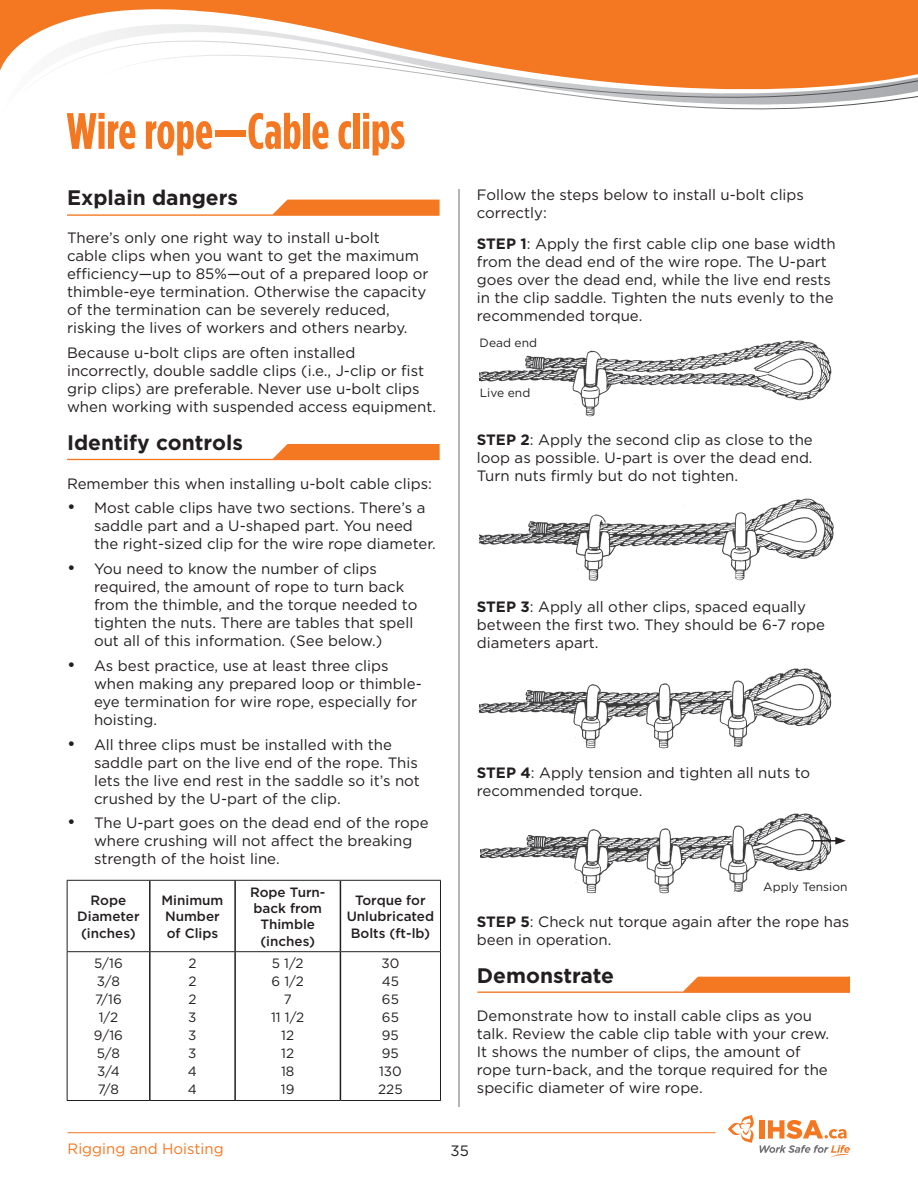
<style>
.page{position:relative;width:918px;height:1188px;background:#fff}
.page>*{position:absolute;margin:0;border:0;box-sizing:border-box;transform-origin:0 0}
.t1{font:700 51px "Gotham Condensed";color:#f47721}
.t2{font:700 21px "Gotham";color:#231f20}
.t3{font:15px/18px "Gotham";color:#231f20}
.t4{font:15px "Gotham";color:#f47721}
.t5{font:500 13.5px/16.2px "Gotham";color:#231f20;text-align:center}
.t6{font:13.5px "Gotham";color:#231f20}
.t7{font:12px "Gotham";color:#231f20}
.s1{font-size:18px}
.s2{font-weight:700}
</style>
<div class="page">
<svg style="left:0;top:0;width:918px;height:71px;fill:#f47721"></svg>
<svg style="left:22px;top:39px;width:896px;height:32px"></svg>
<svg style="left:66px;top:53px;width:852px;height:57px"></svg>
<hr style="left:459px;top:189px;width:1px;height:918px;background:#6c6d70">
<hr style="left:68px;top:1132px;width:648px;height:1px;background:#f47721">
<svg style="left:728px;top:1115px;width:26px;height:28px"></svg>
<div style="left:759px;top:1120px;width:6px;height:19px;background:#f47721"></div>
<svg style="left:760px;top:1145px;width:90px;height:13px"></svg>
<svg style="left:768px;top:1120px;width:79px;height:19px"></svg>
<svg style="left:477px;top:977px;width:373px;height:16px"></svg>
<svg style="left:67px;top:200px;width:373px;height:16px"></svg>
<svg style="left:67px;top:444px;width:373px;height:16px"></svg>
<hr style="left:149px;top:881px;width:2px;height:70px;background:#231f20">
<hr style="left:234px;top:881px;width:2px;height:70px;background:#231f20">
<hr style="left:340px;top:881px;width:1px;height:70px;background:#231f20">
<hr style="left:149px;top:952px;width:2px;height:148px;background:#231f20">
<hr style="left:234px;top:952px;width:2px;height:148px;background:#231f20">
<hr style="left:340px;top:952px;width:1px;height:148px;background:#231f20">
<hr style="left:67px;top:880px;width:83px;height:1px;background:#231f20">
<hr style="left:67px;top:881px;width:1px;height:70px;background:#231f20">
<hr style="left:150px;top:880px;width:85px;height:1px;background:#231f20">
<hr style="left:235px;top:880px;width:105px;height:1px;background:#231f20">
<hr style="left:340px;top:880px;width:101px;height:1px;background:#231f20">
<hr style="left:440px;top:881px;width:1px;height:70px;background:#231f20">
<hr style="left:67px;top:951px;width:83px;height:1px;background:#231f20">
<hr style="left:67px;top:952px;width:1px;height:148px;background:#231f20">
<hr style="left:150px;top:951px;width:85px;height:1px;background:#231f20">
<hr style="left:235px;top:951px;width:105px;height:1px;background:#231f20">
<hr style="left:340px;top:951px;width:101px;height:1px;background:#231f20">
<hr style="left:440px;top:952px;width:1px;height:148px;background:#231f20">
<hr style="left:67px;top:1100px;width:83px;height:1px;background:#231f20">
<hr style="left:150px;top:1100px;width:85px;height:1px;background:#231f20">
<hr style="left:235px;top:1100px;width:105px;height:1px;background:#231f20">
<hr style="left:340px;top:1100px;width:101px;height:1px;background:#231f20">
<img style="left:479px;top:340px;width:353px;height:77px">
<img style="left:480px;top:498px;width:354px;height:84px">
<img style="left:480px;top:668px;width:352px;height:81px">
<img style="left:480px;top:813px;width:352px;height:81px">
<hr style="left:811px;top:840px;width:27px;height:2px;background:#231f20">
<svg style="left:835px;top:837px;width:11px;height:8px"></svg>
<p class="t1" style="left:67px;top:101px;width:340px">Wire rope—Cable clips</p>
<p class="t2" style="left:67px;top:184px;width:173px">Explain dangers</p>
<p class="t3" style="left:67px;top:229px;width:363px">There’s only one right way to install u-bolt<br>cable clips when you want to get the maximum efficiency—up to 85%—out of a prepared loop or thimble-eye termination. Otherwise the capacity of the termination can be severely reduced, risking the lives of workers and others nearby.</p>
<p class="t3" style="left:67px;top:344px;width:371px">Because u-bolt clips are often installed incorrectly, double saddle clips (i.e., J-clip or fist grip clips) are preferable. Never use u-bolt clips when working with suspended access equipment.</p>
<p class="t2" style="left:67px;top:429px;width:177px">Identify controls</p>
<p class="t3" style="left:67px;top:474px;width:366px">Remember this when installing u-bolt cable clips:</p>
<p class="t3" style="left:94px;top:499px;width:343px;text-indent:-27px"><span class="s1">•</span> Most cable clips have two sections. There’s a saddle part and a U-shaped part. You need the right-sized clip for the wire rope diameter.</p>
<p class="t3" style="left:94px;top:560px;width:325px;text-indent:-27px"><span class="s1">•</span> You need to know the number of clips required, the amount of rope to turn back from the thimble, and the torque needed to tighten the nuts. There are tables that spell out all of this information. (See below.)</p>
<p class="t3" style="left:94px;top:656px;width:329px;text-indent:-27px"><span class="s1">•</span> As best practice, use at least three clips when making any prepared loop or thimble&shy;eye termination for wire rope, especially for hoisting.</p>
<p class="t3" style="left:94px;top:735px;width:327px;text-indent:-27px"><span class="s1">•</span> All three clips must be installed with the saddle part on the live end of the rope. This lets the live end rest in the saddle so it’s not crushed by the U-part of the clip.</p>
<p class="t3" style="left:94px;top:814px;width:336px;text-indent:-27px"><span class="s1">•</span> The U-part goes on the dead end of the rope where crushing will not affect the breaking strength of the hoist line.</p>
<p class="t5" style="left:77px;top:892px;width:64px">Rope<br>Diameter</p>
<p class="t5" style="left:81px;top:925px;width:56px">(inches)</p>
<p class="t5" style="left:250px;top:884px;width:77px">Rope Turn&shy;back from<br>Thimble (inches)</p>
<p class="t5" style="left:355px;top:892px;width:72px">Torque for</p>
<p class="t5" style="left:162px;top:892px;width:63px;text-align:left">Minimum<br>Number</p>
<p class="t5" style="left:167px;top:925px;width:53px">of Clips</p>
<p class="t5" style="left:347px;top:908px;width:89px;text-align:left">Unlubricated<br>Bolts (ft-lb)</p>
<p class="t6" style="left:94px;top:956px;width:30px">5/16</p>
<p class="t6" style="left:97px;top:974px;width:25px">3/8</p>
<p class="t6" style="left:95px;top:992px;width:28px">7/16</p>
<p class="t6" style="left:99px;top:1010px;width:21px">1/2</p>
<p class="t6" style="left:94px;top:1028px;width:30px">9/16</p>
<p class="t6" style="left:97px;top:1046px;width:25px">5/8</p>
<p class="t6" style="left:97px;top:1064px;width:24px">3/4</p>
<p class="t6" style="left:98px;top:1082px;width:23px">7/8</p>
<p class="t6" style="left:188px;top:956px;width:10px">2</p>
<p class="t6" style="left:188px;top:974px;width:10px">2</p>
<p class="t6" style="left:188px;top:992px;width:10px">2</p>
<p class="t6" style="left:188px;top:1010px;width:10px">3</p>
<p class="t6" style="left:188px;top:1028px;width:10px">3</p>
<p class="t6" style="left:188px;top:1046px;width:10px">3</p>
<p class="t6" style="left:188px;top:1064px;width:11px">4</p>
<p class="t6" style="left:188px;top:1082px;width:11px">4</p>
<p class="t6" style="left:272px;top:956px;width:33px">5 1/2</p>
<p class="t6" style="left:272px;top:974px;width:34px">6 1/2</p>
<p class="t6" style="left:284px;top:992px;width:10px">7</p>
<p class="t6" style="left:271px;top:1010px;width:35px">11 1/2</p>
<p class="t6" style="left:281px;top:1028px;width:14px">12</p>
<p class="t6" style="left:281px;top:1046px;width:14px">12</p>
<p class="t6" style="left:281px;top:1064px;width:15px">18</p>
<p class="t6" style="left:281px;top:1082px;width:15px">19</p>
<p class="t6" style="left:381px;top:956px;width:19px">30</p>
<p class="t6" style="left:382px;top:974px;width:19px">45</p>
<p class="t6" style="left:382px;top:992px;width:18px">65</p>
<p class="t6" style="left:382px;top:1010px;width:18px">65</p>
<p class="t6" style="left:382px;top:1028px;width:18px">95</p>
<p class="t6" style="left:382px;top:1046px;width:18px">95</p>
<p class="t6" style="left:379px;top:1064px;width:24px">130</p>
<p class="t6" style="left:378px;top:1082px;width:26px">225</p>
<p class="t3" style="left:477px;top:186px;width:329px">Follow the steps below to install u-bolt clips correctly:</p>
<p class="t3" style="left:477px;top:235px;width:360px"><span class="s2">STEP 1</span>: Apply the first cable clip one base width from the dead end of the wire rope. The U-part goes over the dead end, while the live end rests in the clip saddle. Tighten the nuts evenly to the recommended torque.</p>
<p class="t7" style="left:480px;top:335px;width:59px">Dead end</p>
<p class="t7" style="left:480px;top:385px;width:52px">Live end</p>
<p class="t3" style="left:477px;top:431px;width:337px;text-align:justify"><span class="s2">STEP 2</span>: Apply the second clip as close to the loop as possible. U-part is over the dead end.<br>Turn nuts firmly but do not tighten.</p>
<p class="t3" style="left:477px;top:597px;width:350px"><span class="s2">STEP 3</span>: Apply all other clips, spaced equally between the first two. They should be 6-7 rope diameters apart.</p>
<p class="t3" style="left:477px;top:764px;width:335px"><span class="s2">STEP 4</span>: Apply tension and tighten all nuts to recommended torque.</p>
<p class="t7" style="left:763px;top:880px;width:86px">Apply Tension</p>
<p class="t3" style="left:477px;top:912px;width:374px"><span class="s2">STEP 5</span>: Check nut torque again after the rope has been in operation.</p>
<p class="t2" style="left:477px;top:962px;width:139px">Demonstrate</p>
<p class="t3" style="left:477px;top:1007px;width:354px">Demonstrate how to install cable clips as you talk. Review the cable clip table with your crew.<br>It shows the number of clips, the amount of rope turn-back, and the torque required for the specific diameter of wire rope.</p>
<p class="t4" style="left:68px;top:1140px;width:158px">Rigging and Hoisting</p>
<p class="t3" style="left:451px;top:1141px;width:20px">35</p>
</div>
